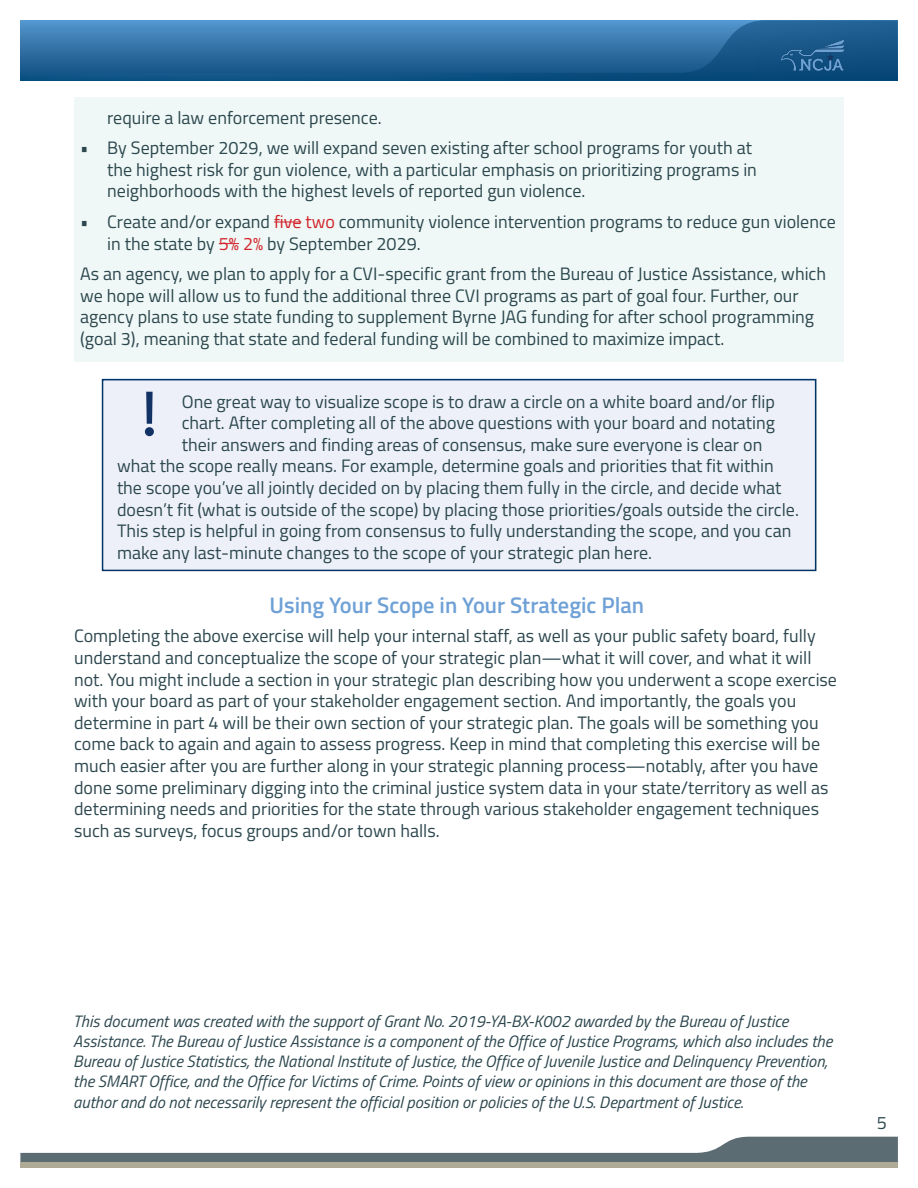
<style>
.page{position:relative;width:918px;height:1188px;background:#fff}
.page>*{position:absolute;margin:0;border:0;box-sizing:border-box;transform-origin:0 0}
.t1{font:600 22.5px "Titillium Web";color:#6fa1d6}
.t2{font:18px/21.6px "Titillium Web";color:#2c474e}
.t3{font:italic 16.5px/19.8px "Titillium Web";color:#2c474e}
.s1{color:#d2232a}
</style>
<div class="page">
<svg style="left:20px;top:1137px;width:878px;height:26px"></svg>
<svg style="left:20px;top:20px;width:878px;height:60px"></svg>
<div style="left:20px;top:1163px;width:878px;height:5px;background:#aeaa96"></div>
<img style="left:780px;top:38px;width:67px;height:34px">
<div style="left:74px;top:97px;width:770px;height:265px;background:#eff8f6"></div>
<svg style="left:274px;top:222px;width:28px;height:1px"></svg>
<svg style="left:219px;top:243px;width:20px;height:1px"></svg>
<div style="left:102px;top:379px;width:714px;height:192px;background:#edf0f9"></div>
<svg style="left:146px;top:392px;width:7px;height:32px"></svg>
<div style="left:145px;top:427px;width:9px;height:9px;background:#123164;border-radius:50%"></div>
<div style="left:102px;top:379px;width:714px;height:192px;border:2px solid #036"></div>
<p class="t2" style="left:107px;top:106px;width:276px">require a law enforcement presence.</p>
<p class="t2" style="left:107px;top:136px;width:651px;text-indent:-27px">• By September 2029, we will expand seven existing after school programs for youth at the highest risk for gun violence, with a particular emphasis on prioritizing programs in neighborhoods with the highest levels of reported gun violence.</p>
<p class="t2" style="left:107px;top:210px;width:730px;text-indent:-27px">• Create and/or expand <span class="s1">five two</span> community violence intervention programs to reduce gun violence in the state by <span class="s1">5% 2%</span> by September 2029.</p>
<p class="t2" style="left:80px;top:262px;width:747px">As an agency, we plan to apply for a CVI-specific grant from the Bureau of Justice Assistance, which we hope will allow us to fund the additional three CVI programs as part of goal four. Further, our agency plans to use state funding to supplement Byrne JAG funding for after school programming (goal 3), meaning that state and federal funding will be combined to maximize impact.</p>
<p class="t2" style="left:182px;top:390px;width:595px">One great way to visualize scope is to draw a circle on a white board and/or flip</p>
<p class="t2" style="left:182px;top:411px;width:595px">chart. After completing all of the above questions with your board and notating</p>
<p class="t2" style="left:182px;top:433px;width:582px">their answers and finding areas of consensus, make sure everyone is clear on</p>
<p class="t2" style="left:117px;top:454px;width:658px">what the scope really means. For example, determine goals and priorities that fit within</p>
<p class="t2" style="left:117px;top:476px;width:666px">the scope you’ve all jointly decided on by placing them fully in the circle, and decide what</p>
<p class="t2" style="left:117px;top:498px;width:683px">doesn’t fit (what is outside of the scope) by placing those priorities/goals outside the circle.</p>
<p class="t2" style="left:117px;top:519px;width:676px">This step is helpful in going from consensus to fully understanding the scope, and you can</p>
<p class="t2" style="left:117px;top:541px;width:537px">make any last-minute changes to the scope of your strategic plan here.</p>
<h2 class="t1" style="left:270px;top:589px;width:376px">Using Your Scope in Your Strategic Plan</h2>
<p class="t2" style="left:74px;top:624px;width:764px">Completing the above exercise will help your internal staff, as well as your public safety board, fully understand and conceptualize the scope of your strategic plan—what it will cover, and what it will not. You might include a section in your strategic plan describing how you underwent a scope exercise with your board as part of your stakeholder engagement section. And importantly, the goals you determine in part 4 will be their own section of your strategic plan. The goals will be something you come back to again and again to assess progress. Keep in mind that completing this exercise will be much easier after you are further along in your strategic planning process—notably, after you have done some preliminary digging into the criminal justice system data in your state/territory as well as determining needs and priorities for the state through various stakeholder engagement techniques such as surveys, focus groups and/or town halls.</p>
<p class="t3" style="left:73px;top:1011px;width:761px">This document was created with the support of Grant No. 2019-YA-BX-K002 awarded by the Bureau of Justice Assistance. The Bureau of Justice Assistance is a component of the Office of Justice Programs, which also includes the Bureau of Justice Statistics, the National Institute of Justice, the Office of Juvenile Justice and Delinquency Prevention, the SMART Office, and the Office for Victims of Crime. Points of view or opinions in this document are those of the</p>
<p class="t3" style="left:73px;top:1092px;width:672px">author and do not necessarily represent the official position or policies of the U.S. Department of Justice.</p>
<p class="t2" style="left:877px;top:1111px;width:12px">5</p>
</div>
